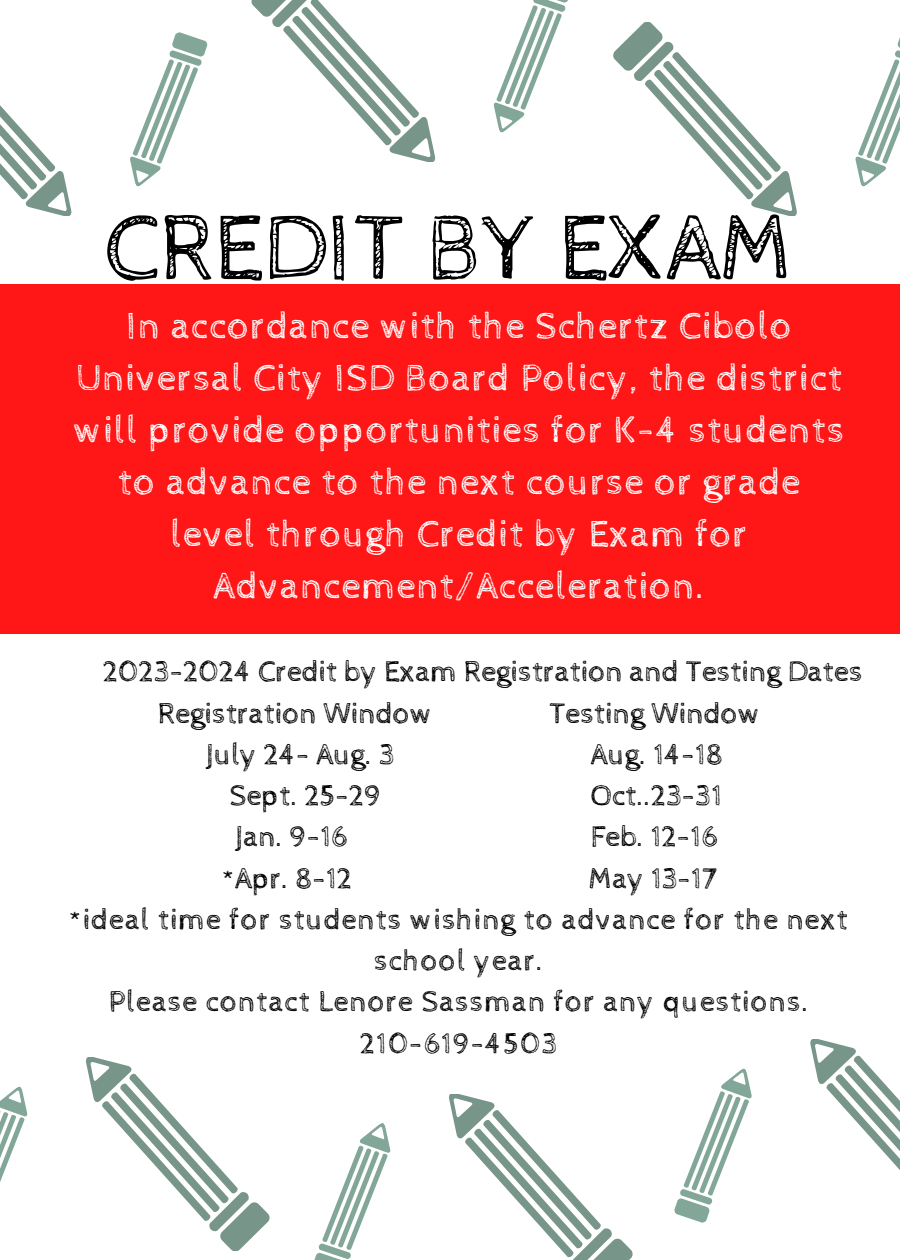
<style>
.page{position:relative;width:900px;height:1260px;background:#fff}
.page>*{position:absolute;margin:0;border:0;box-sizing:border-box;transform-origin:0 0}
.t1{font:95.25px "Cabin Sketch";color:#000}
.t2{font:38.25px/52px "Cabin Sketch";letter-spacing:.03em;color:#fff;text-align:center}
.t3{font:30px "Cabin Sketch";color:#000}
.t4{font:30px/41.2px "Cabin Sketch";letter-spacing:.03em;color:#000;text-align:center}
</style>
<div class="page">
<svg style="left:251px;top:0;width:184px;height:161px"></svg>
<svg style="left:493px;top:0;width:75px;height:133px"></svg>
<svg style="left:613px;top:22px;width:184px;height:193px"></svg>
<svg style="left:855px;top:37px;width:45px;height:150px"></svg>
<svg style="left:0;top:105px;width:71px;height:110px"></svg>
<svg style="left:130px;top:32px;width:78px;height:155px"></svg>
<svg style="left:449px;top:1094px;width:184px;height:166px"></svg>
<svg style="left:314px;top:1123px;width:77px;height:137px"></svg>
<svg style="left:810px;top:1040px;width:90px;height:130px"></svg>
<svg style="left:674px;top:1068px;width:78px;height:155px"></svg>
<svg style="left:86px;top:1058px;width:184px;height:193px"></svg>
<svg style="left:0;top:1086px;width:28px;height:96px"></svg>
<div style="left:0;top:285px;width:900px;height:349px;background:#ff1616"></div>
<p class="t1" style="left:105px;top:195px;width:691px">CREDIT BY EXAM</p>
<p class="t2" style="left:74px;top:301px;width:772px">In accordance with the Schertz Cibolo Universal City ISD Board Policy, the district will provide opportunities for K-4 students to advance to the next course or grade level through Credit by Exam for Advancement/Acceleration.</p>
<p class="t3" style="left:103px;top:655px;width:761px">2023-2024 Credit by Exam Registration and Testing Dates</p>
<p class="t3" style="left:158px;top:697px;width:276px">Registration Window</p>
<p class="t3" style="left:549px;top:697px;width:213px">Testing Window</p>
<p class="t3" style="left:206px;top:738px;width:191px">July 24- Aug. 3</p>
<p class="t3" style="left:591px;top:738px;width:134px">Aug. 14-18</p>
<p class="t3" style="left:230px;top:779px;width:153px">Sept. 25-29</p>
<p class="t3" style="left:591px;top:779px;width:133px">Oct..23-31</p>
<p class="t3" style="left:235px;top:820px;width:114px">Jan. 9-16</p>
<p class="t3" style="left:591px;top:820px;width:129px">Feb. 12-16</p>
<p class="t3" style="left:222px;top:862px;width:132px">*Apr. 8-12</p>
<p class="t3" style="left:589px;top:862px;width:129px">May 13-17</p>
<p class="t4" style="left:69px;top:900px;width:780px">*ideal time for students wishing to advance for the next school year.</p>
<p class="t4" style="left:109px;top:982px;width:702px">Please contact Lenore Sassman for any questions.</p>
<p class="t4" style="left:360px;top:1023px;width:199px">210-619-4503</p>
</div>
